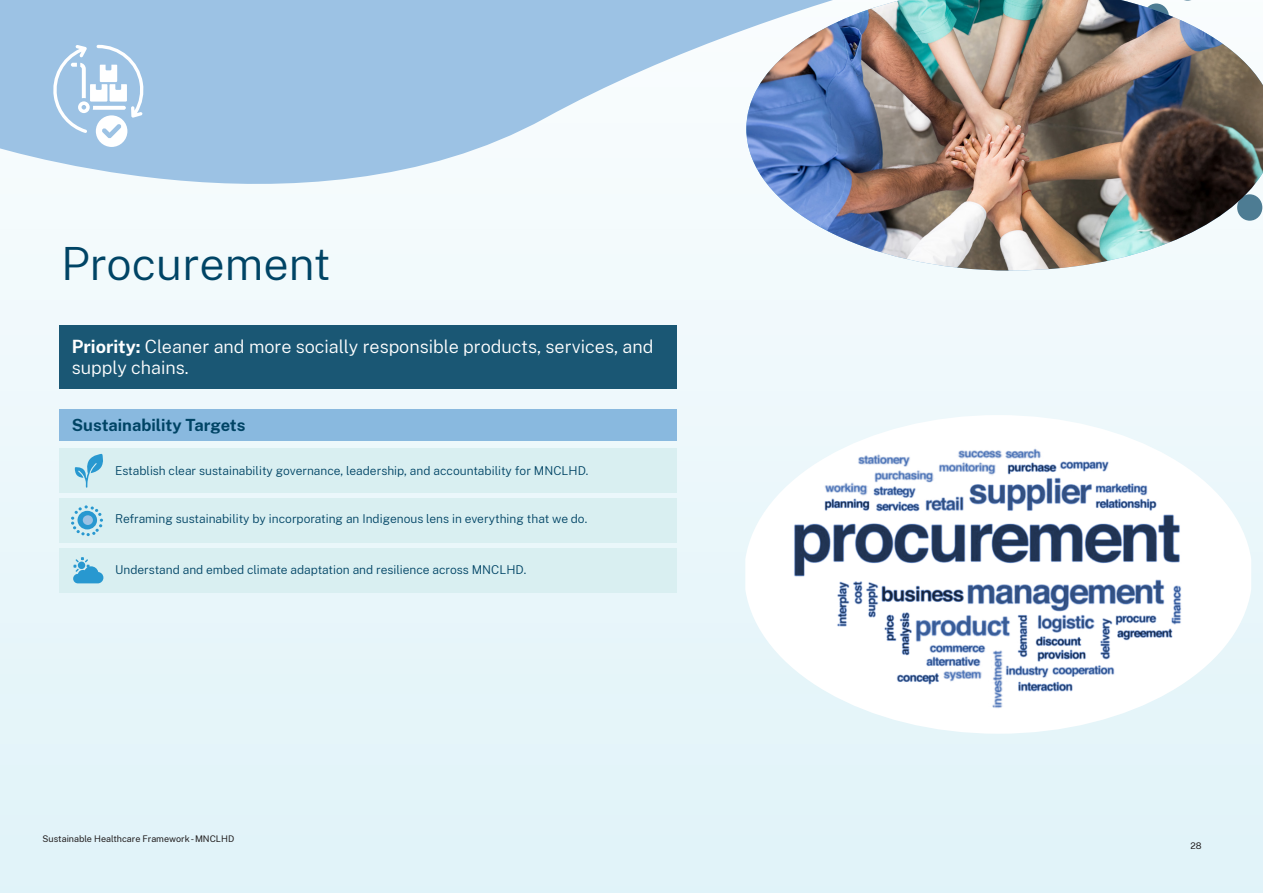
<style>
.page{position:relative;width:1263px;height:893px;background:#e6f5fa}
.page>*{position:absolute;margin:0;border:0;box-sizing:border-box;transform-origin:0 0}
.Heading_2{font:300 45px "Public Sans";color:#004465}
.Heading_2-2{font:300 18px/21.6px "Public Sans";color:#fff}
.Heading_2-3{font:700 16.5px "Public Sans";color:#004465}
.Main_Body_Text{font:300 12px "Public Sans";color:#004465}
.t1{font:9px "Public Sans";color:#231f20}
.s1{font-weight:700}
</style>
<div class="page">
<svg style="left:0;top:0;width:746px;height:251px;fill:#9cc2e4"></svg>
<div style="left:60px;top:325px;width:617px;height:64px;background:#1a5774"></div>
<div style="left:60px;top:409px;width:617px;height:32px;background:#89b9df"></div>
<div style="left:60px;top:448px;width:617px;height:45px;background:#d9eff1"></div>
<div style="left:60px;top:498px;width:617px;height:45px;background:#d9eff1"></div>
<div style="left:60px;top:548px;width:617px;height:44px;background:#d9eff1"></div>
<svg style="left:75px;top:454px;width:28px;height:34px"></svg>
<svg style="left:71px;top:505px;width:32px;height:31px"></svg>
<svg style="left:73px;top:557px;width:30px;height:26px"></svg>
<svg style="left:51px;top:45px;width:93px;height:102px;background:#b7d3eb"></svg>
<img style="left:746px;top:0;width:517px;height:271px">
<img style="left:745px;top:415px;width:506px;height:319px">
<p class="Heading_2" style="left:61px;top:233px;width:271px">Procurement</p>
<p class="Heading_2-2" style="left:72px;top:334px;width:583px"><span class="s1">Priority:</span> Cleaner and more socially responsible products, services, and supply chains.</p>
<p class="Heading_2-3" style="left:72px;top:413px;width:175px">Sustainability Targets</p>
<p class="Main_Body_Text" style="left:115px;top:462px;width:475px">Establish clear sustainability governance, leadership, and accountability for MNCLHD.</p>
<p class="Main_Body_Text" style="left:115px;top:511px;width:474px">Reframing sustainability by incorporating an Indigenous lens in everything that we do.</p>
<p class="Main_Body_Text" style="left:115px;top:562px;width:412px">Understand and embed climate adaptation and resilience across MNCLHD.</p>
<p class="t1" style="left:43px;top:833px;width:193px">Sustainable Healthcare Framework - MNCLHD</p>
<p class="t1" style="left:1190px;top:839px;width:13px">28</p>
</div>
